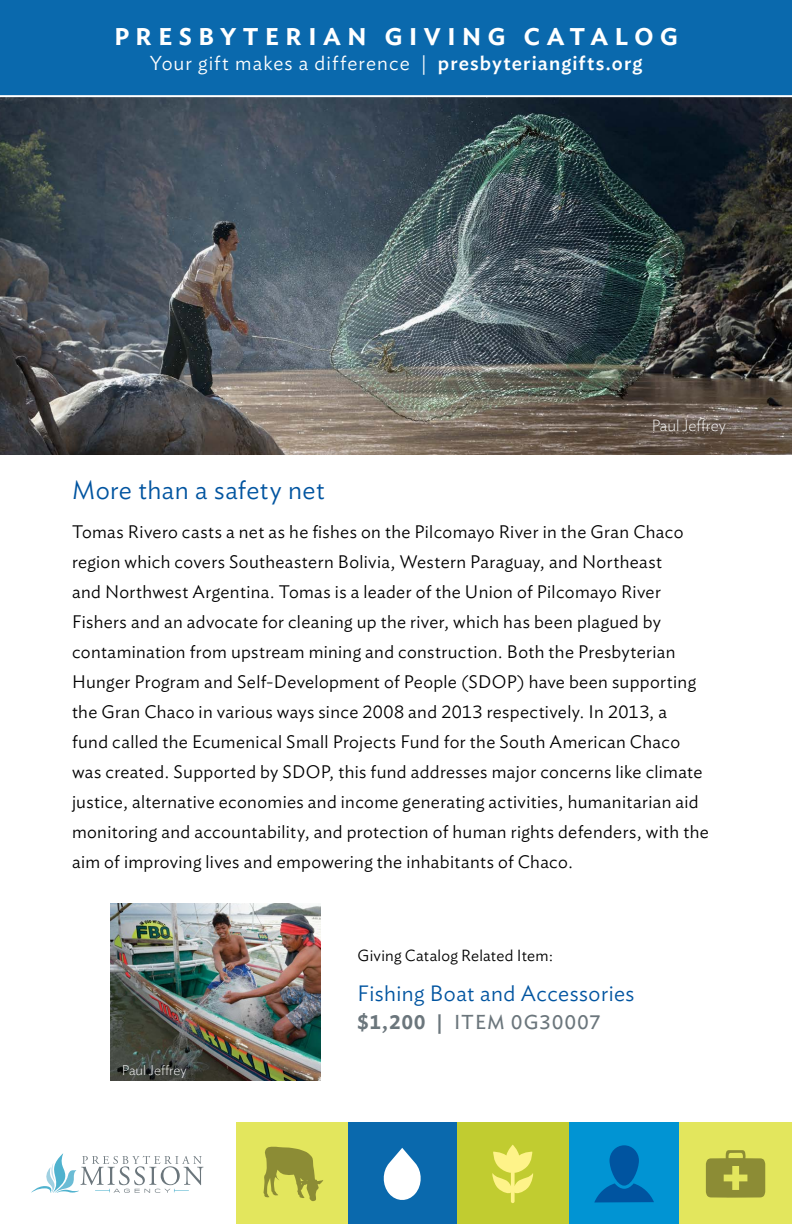
<style>
.page{position:relative;width:792px;height:1224px;background:#fff}
.page>*{position:absolute;margin:0;border:0;box-sizing:border-box;transform-origin:0 0}
.t1{font:300 26px "Ideal Sans";letter-spacing:.015em;color:#0054a0}
.t2{font:600 24px "Ideal Sans";letter-spacing:.275em;color:#fff}
.t3{font:300 22px "Ideal Sans";letter-spacing:.02em;color:#0054a0}
.t4{font:300 20px "Ideal Sans";letter-spacing:.055em;color:#fff}
.t5{font:20px "Ideal Sans";letter-spacing:.06em;color:#6b767c}
.t6{font:300 18px/30px "Ideal Sans";letter-spacing:.02em;color:#000}
.t7{font:300 16px "Ideal Sans";letter-spacing:.015em;color:#000}
.t8{font:200 16px "Ideal Sans";letter-spacing:-.005em;color:#fff}
.t9{font:200 14px "Ideal Sans";letter-spacing:-.005em;color:#fff}
.s1{font-weight:500}
.s2{font-weight:600}
</style>
<div class="page">
<img style="left:0;top:97px;width:792px;height:358px">
<div style="left:0;top:0;width:792px;height:97px;background:#0a69ad"></div>
<div style="left:568px;top:1123px;width:112px;height:101px;background:#0194d3"></div>
<div style="left:457px;top:1123px;width:111px;height:101px;background:#c1cc30"></div>
<div style="left:680px;top:1123px;width:112px;height:101px;background:#e3e65d"></div>
<div style="left:346px;top:1123px;width:111px;height:101px;background:#0a69ad"></div>
<div style="left:236px;top:1123px;width:111px;height:101px;background:#e3e65d"></div>
<svg style="left:492px;top:1145px;width:41px;height:58px"></svg>
<svg style="left:383px;top:1148px;width:38px;height:52px"></svg>
<svg style="left:706px;top:1150px;width:59px;height:48px"></svg>
<svg style="left:263px;top:1146px;width:60px;height:55px"></svg>
<div style="left:610px;top:1145px;width:29px;height:41px;background:#0054a0;border-radius:15px"></div>
<svg style="left:594px;top:1183px;width:60px;height:19px"></svg>
<svg style="left:31px;top:1153px;width:173px;height:40px"></svg>
<img style="left:111px;top:903px;width:210px;height:178px">
<hr style="left:0;top:95px;width:792px;height:2px;background:#fff">
<h2 class="t2" style="left:114px;top:18px;width:565px">PRESBYTERIAN GIVING CATALOG</h2>
<p class="t4" style="left:150px;top:48px;width:494px">Your gift makes a difference | <span class="s1">presbyteriangifts.org</span></p>
<p class="t8" style="left:652px;top:413px;width:76px">Paul Jeffrey</p>
<h1 class="t1" style="left:72px;top:470px;width:254px">More than a safety net</h1>
<p class="t6" style="left:72px;top:515px;width:638px">Tomas Rivero casts a net as he fishes on the Pilcomayo River in the Gran Chaco region which covers Southeastern Bolivia, Western Paraguay, and Northeast<br>and Northwest Argentina. Tomas is a leader of the Union of Pilcomayo River Fishers and an advocate for cleaning up the river, which has been plagued by contamination from upstream mining and construction. Both the Presbyterian Hunger Program and Self-Development of People (SDOP) have been supporting the Gran Chaco in various ways since 2008 and 2013 respectively. In 2013, a<br>fund called the Ecumenical Small Projects Fund for the South American Chaco was created. Supported by SDOP, this fund addresses major concerns like climate justice, alternative economies and income generating activities, humanitarian aid monitoring and accountability, and protection of human rights defenders, with the aim of improving lives and empowering the inhabitants of Chaco.</p>
<p class="t9" style="left:122px;top:1059px;width:66px">Paul Jeffrey</p>
<p class="t7" style="left:358px;top:943px;width:197px">Giving Catalog Related Item:</p>
<p class="t3" style="left:358px;top:977px;width:279px">Fishing Boat and Accessories</p>
<p class="t5" style="left:358px;top:1007px;width:245px"><span class="s2">$1,200 |</span> item 0g30007</p>
</div>
